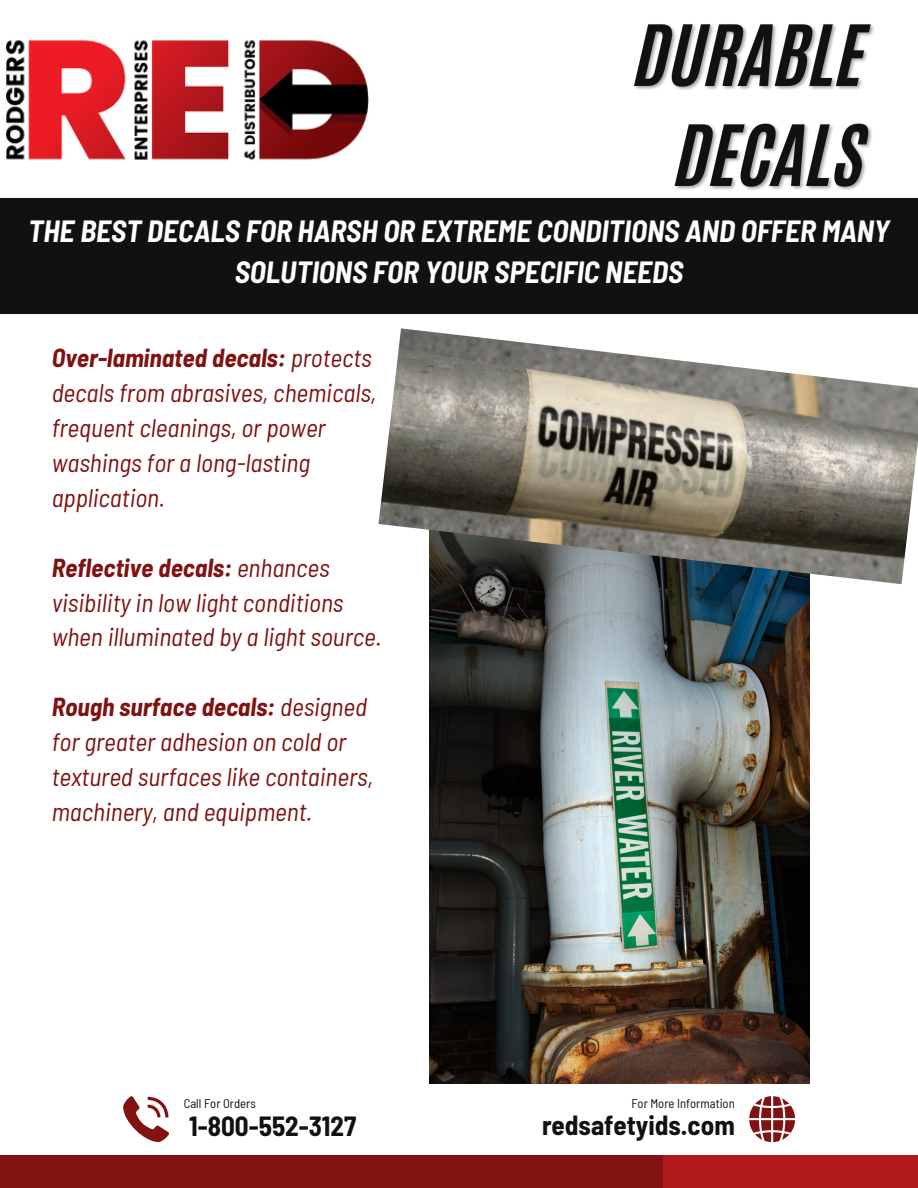
<style>
.page{position:relative;width:918px;height:1188px;background:#fff}
.page>*{position:absolute;margin:0;border:0;box-sizing:border-box;transform-origin:0 0}
.t1{font:italic 700 semi-condensed 30px/41.7px "Barlow";color:#fefefe;text-align:center}
.t2{font:700 semi-condensed 27.15px "Barlow";color:#111}
.t3{font:italic semi-condensed 25.5px/34.8px "Barlow";color:#801212}
.t4{font:semi-condensed 12.75px "Barlow";color:#111}
.s1{font-weight:700}
</style>
<div class="page">
<div style="left:0;top:1155px;width:680px;height:33px;background:#801212"></div>
<div style="left:663px;top:1155px;width:255px;height:33px;background:#b31a1e"></div>
<div style="left:0;top:199px;width:918px;height:115px;background:#111"></div>
<svg style="left:123px;top:1096px;width:46px;height:46px"></svg>
<svg style="left:749px;top:1096px;width:46px;height:46px"></svg>
<img style="left:6px;top:40px;width:363px;height:120px">
<img style="left:429px;top:584px;width:381px;height:500px">
<img style="left:378px;top:328px;width:540px;height:256px">
<img style="left:630px;top:24px;width:248px;height:175px">
<p class="t1" style="left:28px;top:209px;width:863px">THE BEST DECALS FOR HARSH OR EXTREME CONDITIONS AND OFFER MANY<br>SOLUTIONS FOR YOUR SPECIFIC NEEDS</p>
<p class="t3" style="left:52px;top:340px;width:326px"><span class="s1">Over-laminated decals:</span> protects decals from abrasives, chemicals, frequent cleanings, or power washings for a long-lasting application.</p>
<p class="t3" style="left:52px;top:549px;width:331px"><span class="s1">Reflective decals:</span> enhances visibility in low light conditions when illuminated by a light source.</p>
<h3 class="t3" style="left:52px;top:689px;width:323px"><span class="s1">Rough surface decals:</span> designed for greater adhesion on cold or textured surfaces like containers, machinery, and equipment.</h3>
<p class="t4" style="left:184px;top:1095px;width:74px">Call For Orders</p>
<h4 class="t4" style="left:631px;top:1095px;width:105px">For More Information</h4>
<h4 class="t2" style="left:189px;top:1109px;width:169px">1-800-552-3127</h4>
<h4 class="t2" style="left:542px;top:1107px;width:194px">redsafetyids.com</h4>
</div>
